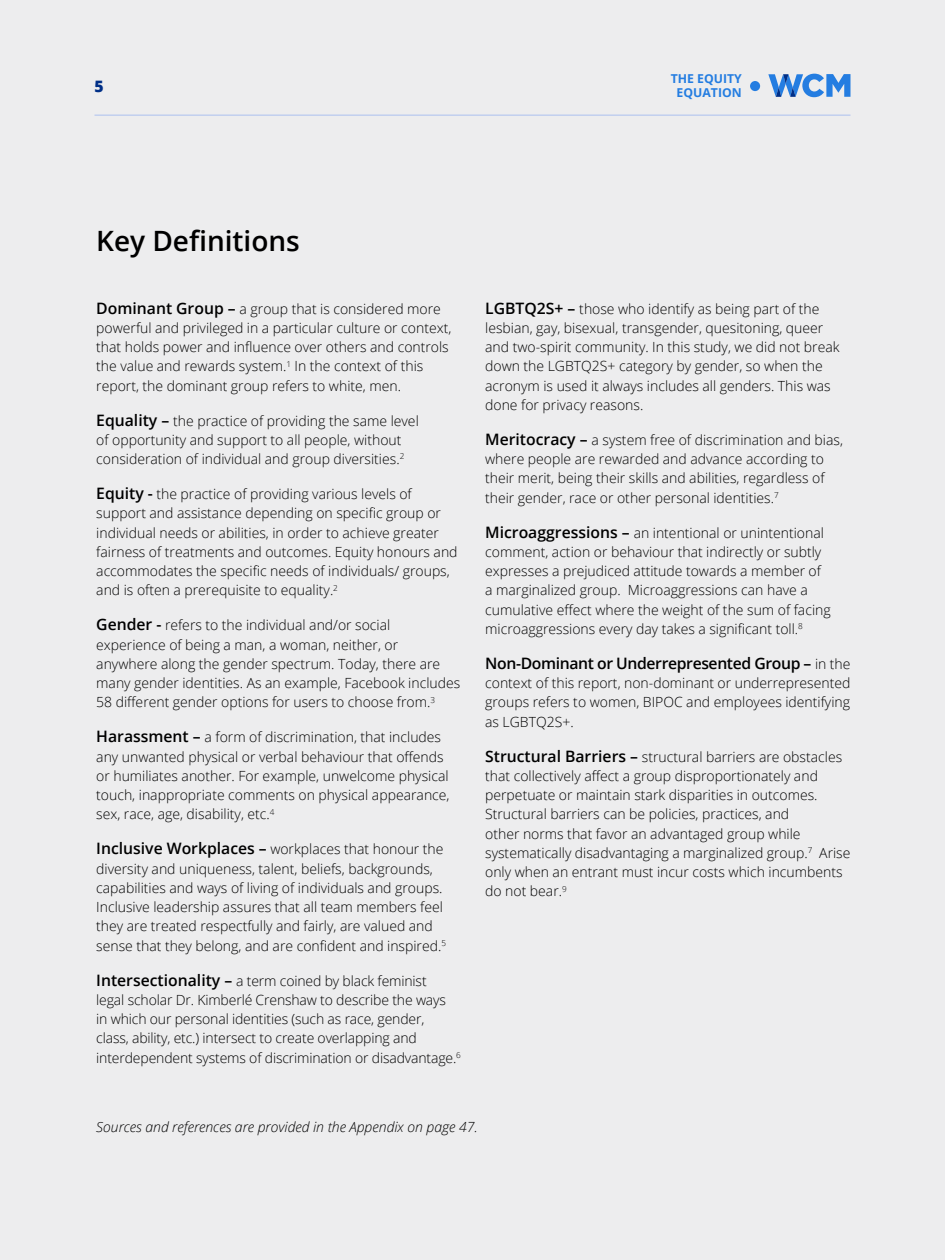
<style>
.page{position:relative;width:945px;height:1260px;background:#ededee}
.page>*{position:absolute;margin:0;border:0;box-sizing:border-box;transform-origin:0 0}
.t1{font:600 28px "Open Sans";color:#000}
.t2{font:600 15.75px "Open Sans";letter-spacing:-.025em;color:#000}
.t3{font:800 15.75px "Open Sans";color:#002f87}
.t4{font:300 14px/19.2px "Open Sans";color:#000}
.t5{font:italic 300 14px "Open Sans";color:#000}
.t6{font:700 12.25px "Open Sans";color:#247de1}
.s1{font-weight:600;font-size:15.75px}
.s2{font-weight:300;font-size:14px}
</style>
<div class="page">
<svg style="left:768px;top:74px;width:82px;height:23px"></svg>
<hr style="left:94px;top:115px;width:756px;height:1px;background:#acc0ee">
<div style="left:750px;top:81px;width:10px;height:10px;background:#247de1;border-radius:50%"></div>
<p class="t3" style="left:94px;top:75px;width:11px">5</p>
<p class="t6" style="left:671px;top:70px;width:73px">THE EQUITY</p>
<p class="t6" style="left:677px;top:84px;width:67px">EQUATION</p>
<h1 class="t1" style="left:96px;top:222px;width:205px">Key Definitions</h1>
<p class="t4" style="left:96px;top:299px;width:357px"><span class="s1">Dominant Group –</span> a group that is considered more powerful and privileged in a particular culture or context, that holds power and influence over others and controls the value and rewards system.<sup>1</sup> In the context of this report, the dominant group refers to white, men.</p>
<p class="t4" style="left:96px;top:411px;width:324px"><span class="s1">Equality –</span> the practice of providing the same level of opportunity and support to all people, without consideration of individual and group diversities.<sup>2</sup></p>
<p class="t4" style="left:96px;top:484px;width:363px"><span class="s1">Equity -</span> the practice of providing various levels of support and assistance depending on specific group or individual needs or abilities, in order to achieve greater fairness of treatments and outcomes. Equity honours and accommodates the specific needs of individuals/ groups, and is often a prerequisite to equality.<sup>2</sup></p>
<p class="t4" style="left:96px;top:615px;width:366px"><span class="s1">Gender -</span> refers to the individual and/or social experience of being a man, a woman, neither, or anywhere along the gender spectrum. Today, there are many gender identities. As an example, Facebook includes 58 different gender options for users to choose from.<sup>3</sup></p>
<p class="t4" style="left:96px;top:727px;width:355px"><span class="s1">Harassment –</span> a form of discrimination, that includes any unwanted physical or verbal behaviour that offends or humiliates another. For example, unwelcome physical touch, inappropriate comments on physical appearance, sex, race, age, disability, etc.<sup>4</sup></p>
<p class="t4" style="left:96px;top:839px;width:351px"><span class="s1">Inclusive Workplaces –</span> workplaces that honour the diversity and uniqueness, talent, beliefs, backgrounds, capabilities and ways of living of individuals and groups.<br>Inclusive leadership assures that all team members feel they are treated respectfully and fairly, are valued and sense that they belong, and are confident and inspired.<sup>5</sup></p>
<p class="t4" style="left:96px;top:971px;width:366px"><span class="s1">Intersectionality –</span> a term coined by black feminist<br>legal scholar Dr. Kimberlé Crenshaw to describe the ways<br>in which our personal identities (such as race, gender,<br>class, ability, etc.) intersect to create overlapping and interdependent systems of discrimination or disadvantage.<sup>6</sup></p>
<p class="t4" style="left:485px;top:299px;width:356px"><span class="s1">LGBTQ2S+ –</span> those who identify as being part of the lesbian, gay, bisexual, transgender, quesitoning, queer and two-spirit community. In this study, we did not break down the LGBTQ2S+ category by gender, so when the acronym is used it always includes all genders. This was done for privacy reasons.</p>
<p class="t4" style="left:485px;top:430px;width:359px"><span class="s1">Meritocracy –</span> a system free of discrimination and bias, where people are rewarded and advance according to their merit, being their skills and abilities, regardless of their gender, race or other personal identities.<sup>7</sup></p>
<p class="t4" style="left:485px;top:523px;width:347px"><span class="s1">Microaggressions –</span> an intentional or unintentional comment, action or behaviour that indirectly or subtly expresses a prejudiced attitude towards a member of a marginalized group. Microaggressions can have a cumulative effect where the weight of the sum of facing microaggressions every day takes a significant toll.<sup>8</sup></p>
<p class="t2" style="left:485px;top:652px;width:367px">Non-Dominant or Underrepresented Group – <span class="s2">in the</span></p>
<p class="t4" style="left:485px;top:673px;width:367px;text-align:justify">context of this report, non-dominant or underrepresented groups refers to women, BIPOC and employees identifying as LGBTQ2S+.</p>
<p class="t4" style="left:485px;top:747px;width:367px"><span class="s1">Structural Barriers –</span> structural barriers are obstacles that collectively affect a group disproportionately and perpetuate or maintain stark disparities in outcomes.<br>Structural barriers can be policies, practices, and<br>other norms that favor an advantaged group while systematically disadvantaging a marginalized group.<sup>7</sup> Arise only when an entrant must incur costs which incumbents do not bear.<sup>9</sup></p>
<p class="t5" style="left:96px;top:1117px;width:383px">Sources and references are provided in the Appendix on page 47.</p>
</div>
